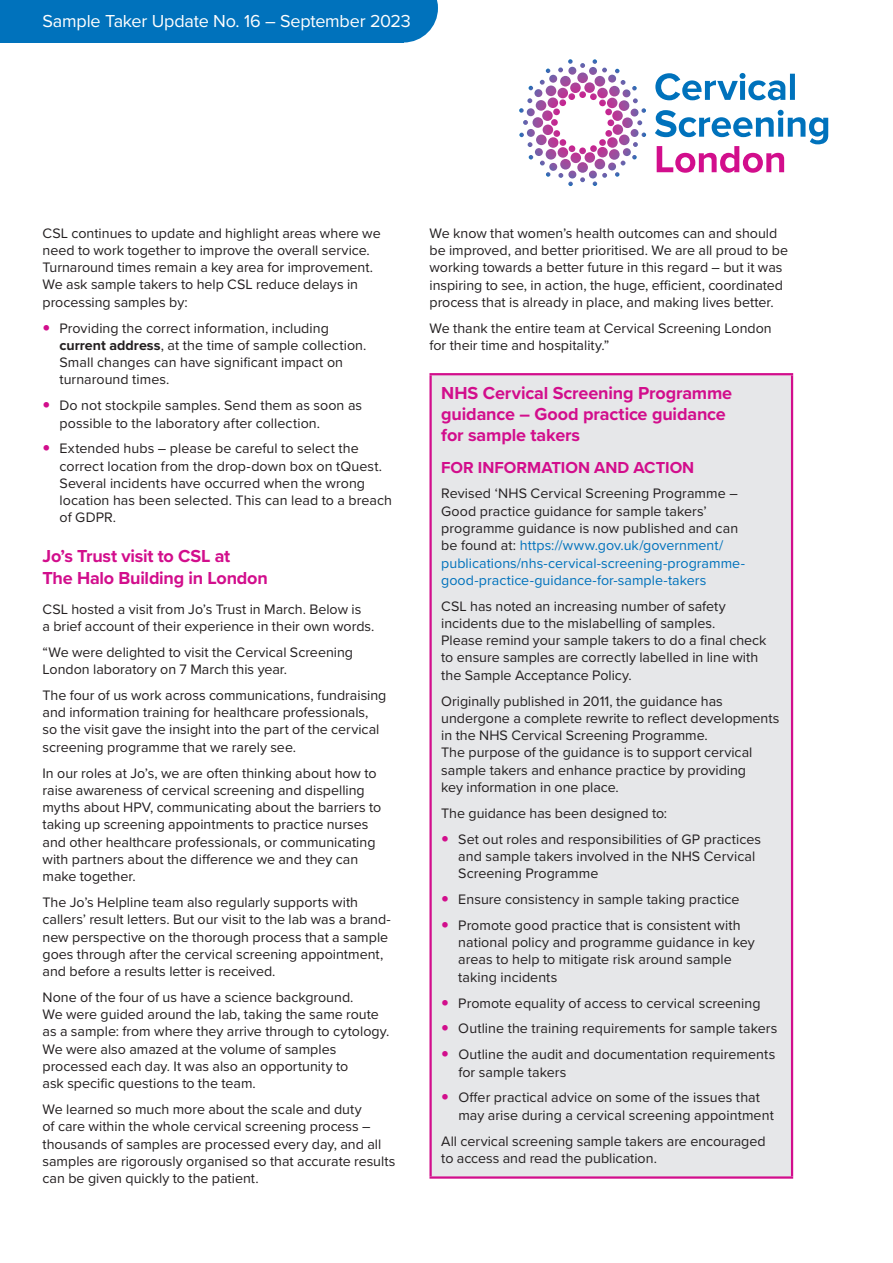
<style>
.page{position:relative;width:893px;height:1263px;background:#fff}
.page>*{position:absolute;margin:0;border:0;box-sizing:border-box;transform-origin:0 0}
.t1{font:700 18px/21px "Proxima Nova";letter-spacing:-.01em;color:#d20e8c}
.t2{font:18px "Proxima Nova";letter-spacing:-.01em;color:#fff}
.t3{font:700 16.5px "Proxima Nova";color:#d20e8c}
.t4{font:14.25px/17.2px "Proxima Nova";color:#231f20}
.s1{font-weight:700}
.s2{color:#0072bc}
</style>
<div class="page">
<div style="left:431px;top:374px;width:361px;height:803px;background:#e6e7e9"></div>
<hr style="left:429px;top:373px;width:364px;height:2px;background:#d20e8c">
<hr style="left:429px;top:375px;width:3px;height:801px;background:#d20e8c">
<hr style="left:791px;top:375px;width:2px;height:801px;background:#d20e8c">
<hr style="left:429px;top:1176px;width:364px;height:3px;background:#d20e8c">
<svg style="left:519px;top:59px;width:309px;height:128px"></svg>
<div style="left:0;top:0;width:403px;height:43px;background:#0072bc"></div>
<svg style="left:403px;top:0;width:35px;height:43px"></svg>
<p class="t2" style="left:43px;top:8px;width:370px">Sample Taker Update No. 16 – September 2023</p>
<p class="t4" style="left:43px;top:224px;width:340px">CSL continues to update and highlight areas where we need to work together to improve the overall service.<br>Turnaround times remain a key area for improvement.<br>We ask sample takers to help CSL reduce delays in processing samples by:</p>
<p class="t4" style="left:60px;top:319px;width:308px">Providing the correct information, including <span class="s1">current address</span>, at the time of sample collection.<br>Small changes can have significant impact on turnaround times.</p>
<p class="t4" style="left:60px;top:396px;width:304px">Do not stockpile samples. Send them as soon as possible to the laboratory after collection.</p>
<p class="t4" style="left:60px;top:439px;width:334px">Extended hubs – please be careful to select the correct location from the drop-down box on tQuest.<br>Several incidents have occurred when the wrong location has been selected. This can lead to a breach of GDPR.</p>
<p class="t1" style="left:43px;top:546px;width:227px">Jo’s Trust visit to CSL at<br>The Halo Building in London</p>
<p class="t4" style="left:43px;top:600px;width:333px">CSL hosted a visit from Jo’s Trust in March. Below is<br>a brief account of their experience in their own words.</p>
<p class="t4" style="left:43px;top:643px;width:312px">“We were delighted to visit the Cervical Screening<br>London laboratory on 7 March this year.</p>
<p class="t4" style="left:43px;top:686px;width:345px">The four of us work across communications, fundraising and information training for healthcare professionals, so the visit gave the insight into the part of the cervical screening programme that we rarely see.</p>
<p class="t4" style="left:43px;top:764px;width:340px">In our roles at Jo’s, we are often thinking about how to raise awareness of cervical screening and dispelling myths about HPV, communicating about the barriers to taking up screening appointments to practice nurses and other healthcare professionals, or communicating with partners about the difference we and they can make together.</p>
<p class="t4" style="left:43px;top:893px;width:350px">The Jo’s Helpline team also regularly supports with callers’ result letters. But our visit to the lab was a brand&shy;new perspective on the thorough process that a sample goes through after the cervical screening appointment, and before a results letter is received.</p>
<p class="t4" style="left:43px;top:988px;width:348px">None of the four of us have a science background.<br>We were guided around the lab, taking the same route as a sample: from where they arrive through to cytology.<br>We were also amazed at the volume of samples processed each day. It was also an opportunity to<br>ask specific questions to the team.</p>
<p class="t4" style="left:43px;top:1100px;width:354px">We learned so much more about the scale and duty<br>of care within the whole cervical screening process – thousands of samples are processed every day, and all samples are rigorously organised so that accurate results can be given quickly to the patient.</p>
<p class="t4" style="left:429px;top:224px;width:360px">We know that women’s health outcomes can and should be improved, and better prioritised. We are all proud to be working towards a better future in this regard – but it was inspiring to see, in action, the huge, efficient, coordinated process that is already in place, and making lives better.</p>
<p class="t4" style="left:429px;top:319px;width:344px">We thank the entire team at Cervical Screening London for their time and hospitality.”</p>
<p class="t1" style="left:441px;top:382px;width:292px">NHS Cervical Screening Programme guidance – Good practice guidance for sample takers</p>
<p class="t3" style="left:441px;top:455px;width:255px">FOR INFORMATION AND ACTION</p>
<p class="t4" style="left:441px;top:484px;width:305px">Revised ‘NHS Cervical Screening Programme – Good practice guidance for sample takers’ programme guidance is now published and can be found at: <span class="s2">https://www.gov.uk/government/ publications/nhs-cervical-screening-programme&shy;good-practice-guidance-for-sample-takers</span></p>
<p class="t4" style="left:441px;top:597px;width:327px">CSL has noted an increasing number of safety incidents due to the mislabelling of samples.<br>Please remind your sample takers to do a final check to ensure samples are correctly labelled in line with the Sample Acceptance Policy.</p>
<p class="t4" style="left:441px;top:691px;width:340px">Originally published in 2011, the guidance has undergone a complete rewrite to reflect developments in the NHS Cervical Screening Programme.<br>The purpose of the guidance is to support cervical sample takers and enhance practice by providing<br>key information in one place.</p>
<p class="t4" style="left:458px;top:799px;width:304px;line-height:26px;text-indent:-17px">The guidance has been designed to:<br>Set out roles and responsibilities of GP practices</p>
<p class="t4" style="left:458px;top:847px;width:299px">and sample takers involved in the NHS Cervical<br>Screening Programme</p>
<p class="t4" style="left:458px;top:886px;width:284px;line-height:26px">Ensure consistency in sample taking practice<br>Promote good practice that is consistent with</p>
<p class="t4" style="left:458px;top:933px;width:298px">national policy and programme guidance in key areas to help to mitigate risk around sample taking incidents</p>
<p class="t4" style="left:458px;top:989px;width:321px;line-height:26px">Promote equality of access to cervical screening<br>Outline the training requirements for sample takers<br>Outline the audit and documentation requirements</p>
<p class="t4" style="left:458px;top:1058px;width:303px;line-height:26px">for sample takers<br>Offer practical advice on some of the issues that</p>
<p class="t4" style="left:441px;top:1101px;width:334px;line-height:26px;text-indent:17px">may arise during a cervical screening appointment<br>All cervical screening sample takers are encouraged</p>
<p class="t4" style="left:441px;top:1149px;width:217px">to access and read the publication.</p>
</div>
